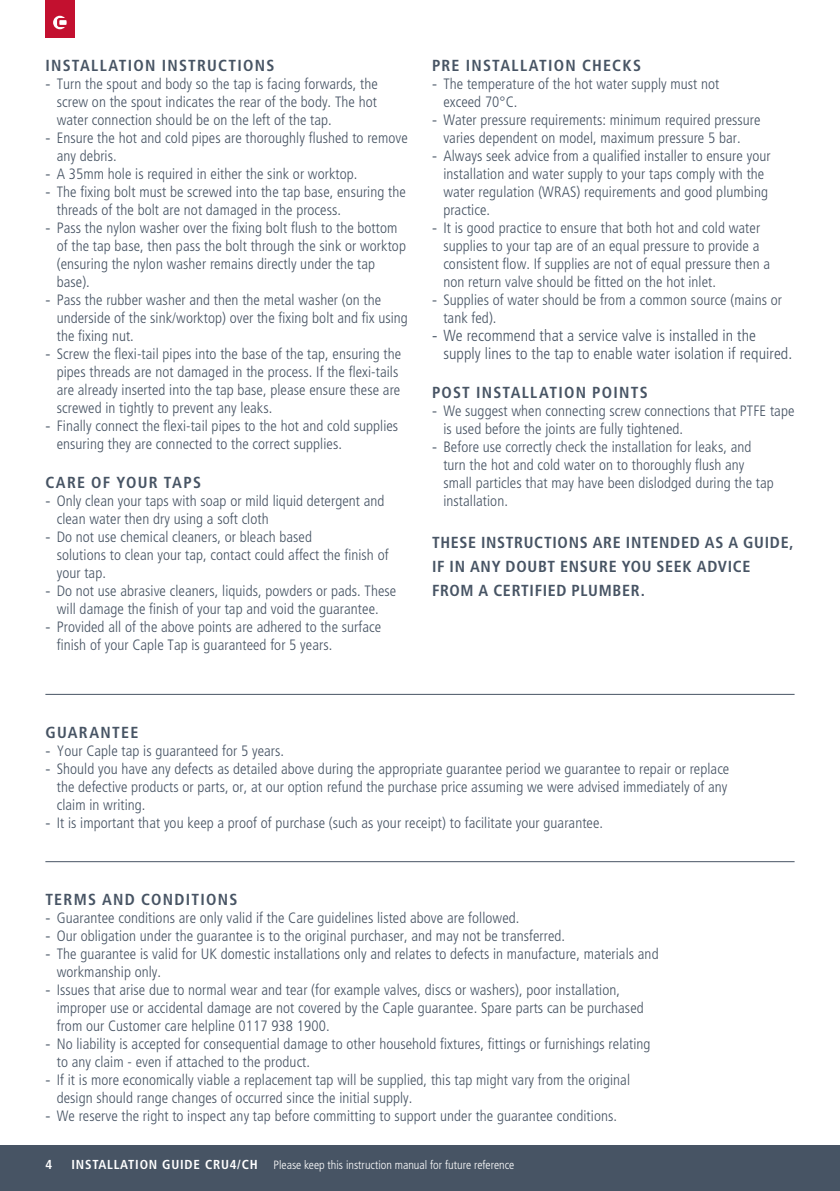
<style>
.page{position:relative;width:840px;height:1191px;background:#fff}
.page>*{position:absolute;margin:0;border:0;box-sizing:border-box;transform-origin:0 0}
.t1{font:700 condensed 16px "Frutiger";letter-spacing:.07em;color:#475464}
.t2{font:300 condensed 16px/18px "Frutiger";letter-spacing:.005em;color:#475464}
.t3{font:700 condensed 16px/24px "Frutiger";letter-spacing:.045em;color:#475464}
.t4{font:300 condensed 15px/18px "Frutiger";letter-spacing:.005em;color:#475464}
.t5{font:700 condensed 13px "Frutiger";color:#fff}
.t6{font:300 condensed 12px "Frutiger";color:#fff}
.s1{font-stretch:normal}
.s2{font-weight:700;font-size:13px}
</style>
<div class="page">
<div style="left:0;top:1145px;width:839px;height:46px;background:#475464"></div>
<div style="left:45px;top:0;width:30px;height:37px;background:#c3102f"></div>
<svg style="left:53px;top:16px;width:14px;height:13px"></svg>
<hr style="left:45px;top:694px;width:749px;height:1px;background:#475464">
<hr style="left:45px;top:861px;width:749px;height:1px;background:#475464">
<p class="t1" style="left:45px;top:60px;width:230px">INSTALLATION INSTRUCTIONS</p>
<p class="t4" style="left:57px;top:76px;width:322px;text-align:justify;text-indent:-11px"><span class="s1">-</span> Turn the spout and body so the tap is facing forwards, the screw on the spout indicates the rear of the body. The hot water connection should be on the left of the tap.</p>
<p class="t4" style="left:57px;top:130px;width:352px;text-indent:-11px"><span class="s1">-</span> Ensure the hot and cold pipes are thoroughly flushed to remove any debris.</p>
<p class="t4" style="left:45px;top:166px;width:313px"><span class="s1">-</span> A 35mm hole is required in either the sink or worktop.</p>
<p class="t4" style="left:57px;top:184px;width:350px;text-indent:-11px"><span class="s1">-</span> The fixing bolt must be screwed into the tap base, ensuring the threads of the bolt are not damaged in the process.</p>
<p class="t4" style="left:57px;top:220px;width:350px;text-indent:-11px"><span class="s1">-</span> Pass the nylon washer over the fixing bolt flush to the bottom of the tap base, then pass the bolt through the sink or worktop (ensuring the nylon washer remains directly under the tap base).</p>
<p class="t4" style="left:57px;top:292px;width:352px;text-indent:-11px"><span class="s1">-</span> Pass the rubber washer and then the metal washer (on the underside of the sink/worktop) over the fixing bolt and fix using the fixing nut.</p>
<p class="t4" style="left:57px;top:346px;width:346px;text-indent:-11px"><span class="s1">-</span> Screw the flexi-tail pipes into the base of the tap, ensuring the pipes threads are not damaged in the process. If the flexi-tails are already inserted into the tap base, please ensure these are screwed in tightly to prevent any leaks.</p>
<p class="t4" style="left:57px;top:418px;width:343px;text-indent:-11px"><span class="s1">-</span> Finally connect the flexi-tail pipes to the hot and cold supplies ensuring they are connected to the correct supplies.</p>
<p class="t1" style="left:45px;top:477px;width:157px">CARE OF YOUR TAPS</p>
<p class="t4" style="left:57px;top:493px;width:329px;text-indent:-11px"><span class="s1">-</span> Only clean your taps with soap or mild liquid detergent and clean water then dry using a soft cloth</p>
<p class="t4" style="left:57px;top:529px;width:333px;text-indent:-11px"><span class="s1">-</span> Do not use chemical cleaners, or bleach based<br>solutions to clean your tap, contact could affect the finish of your tap.</p>
<p class="t4" style="left:45px;top:583px;width:352px;text-align:center"><span class="s1">-</span> Do not use abrasive cleaners, liquids, powders or pads. These will damage the finish of your tap and void the guarantee.</p>
<p class="t4" style="left:57px;top:619px;width:326px;text-indent:-11px"><span class="s1">-</span> Provided all of the above points are adhered to the surface finish of your Caple Tap is guaranteed for 5 years.</p>
<p class="t1" style="left:432px;top:60px;width:210px">PRE INSTALLATION CHECKS</p>
<p class="t4" style="left:443px;top:76px;width:277px;text-indent:-11px"><span class="s1">-</span> The temperature of the hot water supply must not exceed 70°C.</p>
<p class="t4" style="left:432px;top:112px;width:330px;text-align:center"><span class="s1">-</span> Water pressure requirements: minimum required pressure varies dependent on model, maximum pressure 5 bar.</p>
<p class="t4" style="left:443px;top:148px;width:328px;text-indent:-11px"><span class="s1">-</span> Always seek advice from a qualified installer to ensure your installation and water supply to your taps comply with the water regulation (WRAS) requirements and good plumbing practice.</p>
<p class="t4" style="left:443px;top:220px;width:328px;text-indent:-11px"><span class="s1">-</span> It is good practice to ensure that both hot and cold water supplies to your tap are of an equal pressure to provide a consistent flow. If supplies are not of equal pressure then a non return valve should be fitted on the hot inlet.</p>
<p class="t4" style="left:443px;top:292px;width:340px;text-indent:-11px"><span class="s1">-</span> Supplies of water should be from a common source (mains or tank fed).</p>
<p class="t2" style="left:443px;top:328px;width:350px;text-indent:-11px"><span class="s1">-</span> We recommend that a service valve is installed in the supply lines to the tap to enable water isolation if required.</p>
<p class="t1" style="left:432px;top:387px;width:217px">POST INSTALLATION POINTS</p>
<p class="t4" style="left:443px;top:403px;width:352px;text-indent:-11px"><span class="s1">-</span> We suggest when connecting screw connections that PTFE tape is used before the joints are fully tightened.</p>
<p class="t4" style="left:443px;top:439px;width:332px;text-indent:-11px"><span class="s1">-</span> Before use correctly check the installation for leaks, and turn the hot and cold water on to thoroughly flush any small particles that may have been dislodged during the tap installation.</p>
<p class="t3" style="left:432px;top:531px;width:363px">THESE INSTRUCTIONS ARE INTENDED AS A GUIDE,<br>IF IN ANY DOUBT ENSURE YOU SEEK ADVICE<br>FROM A CERTIFIED PLUMBER.</p>
<p class="t1" style="left:45px;top:726px;width:94px">GUARANTEE</p>
<p class="t4" style="left:45px;top:742px;width:240px"><span class="s1">-</span> Your Caple tap is guaranteed for 5 years.</p>
<p class="t4" style="left:57px;top:760px;width:673px;text-indent:-11px"><span class="s1">-</span> Should you have any defects as detailed above during the appropriate guarantee period we guarantee to repair or replace the defective products or parts, or, at our option refund the purchase price assuming we were advised immediately of any claim in writing.</p>
<p class="t4" style="left:45px;top:814px;width:559px"><span class="s1">-</span> It is important that you keep a proof of purchase (such as your receipt) to facilitate your guarantee.</p>
<p class="t1" style="left:45px;top:893px;width:193px">TERMS AND CONDITIONS</p>
<p class="t4" style="left:45px;top:910px;width:475px"><span class="s1">-</span> Guarantee conditions are only valid if the Care guidelines listed above are followed.</p>
<p class="t4" style="left:45px;top:928px;width:521px"><span class="s1">-</span> Our obligation under the guarantee is to the original purchaser, and may not be transferred.</p>
<p class="t4" style="left:57px;top:946px;width:603px;text-indent:-11px"><span class="s1">-</span> The guarantee is valid for UK domestic installations only and relates to defects in manufacture, materials and workmanship only.</p>
<p class="t4" style="left:57px;top:982px;width:588px;text-indent:-11px"><span class="s1">-</span> Issues that arise due to normal wear and tear (for example valves, discs or washers), poor installation, improper use or accidental damage are not covered by the Caple guarantee. Spare parts can be purchased from our Customer care helpline 0117 938 1900.</p>
<p class="t4" style="left:57px;top:1036px;width:595px;text-indent:-11px"><span class="s1">-</span> No liability is accepted for consequential damage to other household fixtures, fittings or furnishings relating to any claim - even if attached to the product.</p>
<p class="t4" style="left:57px;top:1072px;width:574px;text-indent:-11px"><span class="s1">-</span> If it is more economically viable a replacement tap will be supplied, this tap might vary from the original design should range changes of occurred since the initial supply.</p>
<p class="t4" style="left:45px;top:1108px;width:573px"><span class="s1">-</span> We reserve the right to inspect any tap before committing to support under the guarantee conditions.</p>
<p class="t5" style="left:45px;top:1159px;width:8px">4</p>
<p class="t6" style="left:71px;top:1159px;width:444px"><span class="s2">INSTALLATION GUIDE CRU4/CH</span> Please keep this instruction manual for future reference</p>
</div>
